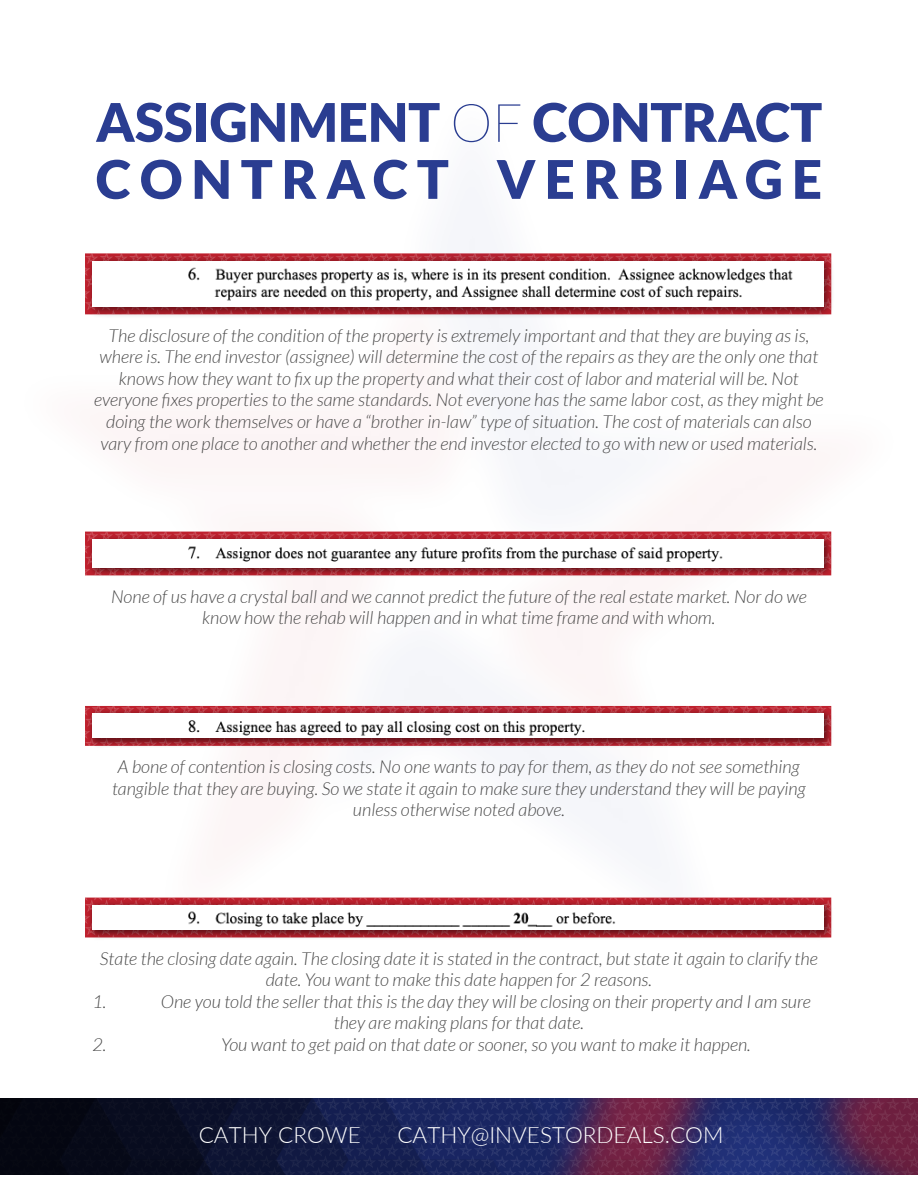
<style>
.page{position:relative;width:918px;height:1188px;background:#fff}
.page>*{position:absolute;margin:0;border:0;box-sizing:border-box;transform-origin:0 0}
.t1{font:900 53.25px/57px "Lato";color:#2a3d91}
.t2{font:300 22.5px "Lato";color:#fff}
.t3{font:italic 300 18px/21.6px "Lato";color:#494949;text-align:center}
.s1{font-weight:100}
</style>
<div class="page">
<img style="left:0;top:1098px;width:918px;height:76px">
<img style="left:85px;top:250px;width:749px;height:74px">
<div style="left:93px;top:261px;width:731px;height:46px;background:#fff"></div>
<img style="left:188px;top:267px;width:605px;height:34px">
<img style="left:85px;top:705px;width:748px;height:45px">
<div style="left:93px;top:713px;width:731px;height:25px;background:#fff"></div>
<img style="left:188px;top:720px;width:397px;height:16px">
<img style="left:85px;top:897px;width:748px;height:43px">
<img style="left:85px;top:530px;width:747px;height:50px">
<div style="left:93px;top:539px;width:731px;height:29px;background:#fff"></div>
<img style="left:188px;top:546px;width:535px;height:16px">
<svg style="left:85px;top:898px;width:746px;height:39px"></svg>
<h1 class="t1" style="left:96px;top:93px;width:728px">ASSIGNMENT <span class="s1">OF</span> CONTRACT<br>CONTRACT VERBIAGE</h1>
<p class="t3" style="left:94px;top:324px;width:731px">The disclosure of the condition of the property is extremely important and that they are buying as is, where is. The end investor (assignee) will determine the cost of the repairs as they are the only one that knows how they want to fix up the property and what their cost of labor and material will be. Not everyone fixes properties to the same standards. Not everyone has the same labor cost, as they might be doing the work themselves or have a “brother in-law” type of situation. The cost of materials can also vary from one place to another and whether the end investor elected to go with new or used materials.</p>
<p class="t3" style="left:111px;top:585px;width:697px">None of us have a crystal ball and we cannot predict the future of the real estate market. Nor do we know how the rehab will happen and in what time frame and with whom.</p>
<p class="t3" style="left:112px;top:755px;width:695px">A bone of contention is closing costs. No one wants to pay for them, as they do not see something tangible that they are buying. So we state it again to make sure they understand they will be paying unless otherwise noted above.</p>
<p class="t3" style="left:100px;top:947px;width:719px">State the closing date again. The closing date it is stated in the contract, but state it again to clarify the</p>
<p class="t3" style="left:266px;top:969px;width:388px">date. You want to make this date happen for 2 reasons.</p>
<p class="t3" style="left:93px;top:990px;width:16px">1.</p>
<p class="t3" style="left:334px;top:990px;width:479px;text-align:left;text-indent:-173px">One you told the seller that this is the day they will be closing on their property and I am sure they are making plans for that date.</p>
<p class="t3" style="left:93px;top:1033px;width:16px">2.</p>
<p class="t3" style="left:221px;top:1033px;width:531px">You want to get paid on that date or sooner, so you want to make it happen.</p>
<p class="t2" style="left:199px;top:1119px;width:164px">CATHY CROWE</p>
<p class="t2" style="left:397px;top:1119px;width:328px">CATHY@INVESTORDEALS.COM</p>
</div>
